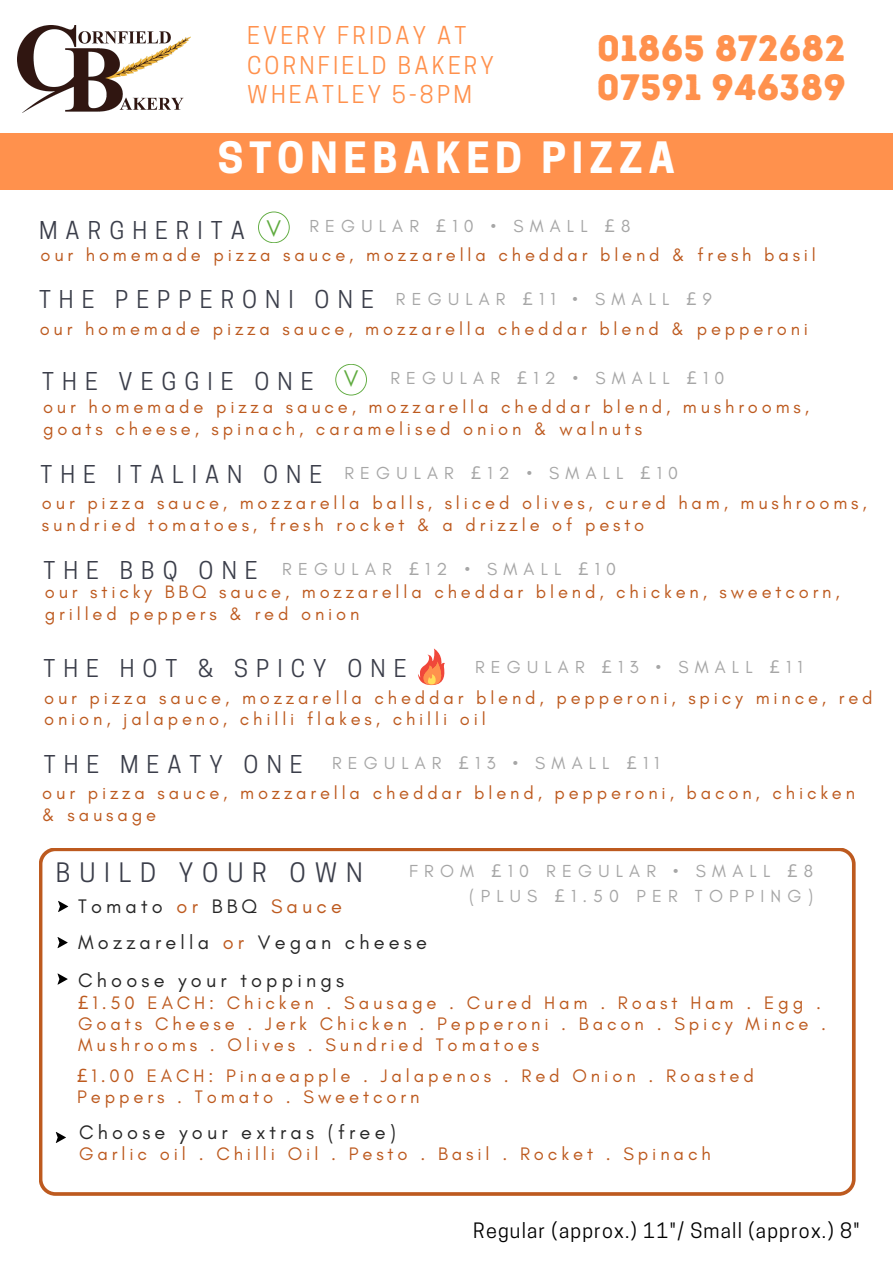
<style>
.page{position:relative;width:893px;height:1264px;background:#fff}
.page>*{position:absolute;margin:0;border:0;box-sizing:border-box;transform-origin:0 0}
.t1{font:700 40.5px "Cooper Hewitt";letter-spacing:.14em;color:#fff}
.t2{font:36.6px "Intro Rust Base";color:#ff914d}
.t3{font:25.2px "Cooper Hewitt";letter-spacing:.35em;color:#3b3e4a}
.t4{font:23.1px "Cooper Hewitt";letter-spacing:.35em;color:#3b3e4a}
.t5{font:23.1px/29.2px "Cooper Hewitt";letter-spacing:.14em;color:#ff914d}
.t6{font:23.1px "Glacial Indifference";color:#5fab3f}
.t7{font:19.95px "Glacial Indifference";letter-spacing:.21em;color:#262626}
.t8{font:19.95px "Cooper Hewitt";letter-spacing:.06em;color:#000}
.t9{font:18.45px/21.3px "Glacial Indifference";letter-spacing:.21em;color:#bd5a1f}
.t10{font:18.3px/21.8px "Glacial Indifference";letter-spacing:.21em;color:#bd5a1f}
.t11{font:17.7px/24.8px "Glacial Indifference";letter-spacing:.35em;color:#a6a6a6;text-align:right}
.s1{font-family:"Noto Sans"}
.s2{color:#bd5a1f}
</style>
<div class="page">
<img style="left:17px;top:26px;width:173px;height:86px">
<svg style="left:335px;top:364px;width:32px;height:31px"></svg>
<svg style="left:258px;top:211px;width:32px;height:32px"></svg>
<div style="left:0;top:133px;width:892px;height:57px;background:#ff914d"></div>
<svg style="left:418px;top:648px;width:27px;height:37px"></svg>
<svg style="left:39px;top:848px;width:816px;height:347px"></svg>
<svg style="left:58px;top:900px;width:10px;height:12px"></svg>
<svg style="left:58px;top:937px;width:10px;height:11px"></svg>
<svg style="left:58px;top:973px;width:10px;height:11px"></svg>
<svg style="left:56px;top:1131px;width:10px;height:12px"></svg>
<p class="t5" style="left:247px;top:24px;width:248px">EVERY FRIDAY AT<br>CORNFIELD BAKERY<br>WHEATLEY 5-8PM</p>
<p class="t2" style="left:596px;top:26px;width:250px">01865 872682</p>
<p class="t2" style="left:596px;top:65px;width:251px">07591 946389</p>
<p class="t1" style="left:218px;top:143px;width:458px">STONEBAKED PIZZA</p>
<p class="t4" style="left:39px;top:221px;width:207px">MARGHERITA</p>
<p class="t6" style="left:266px;top:214px;width:16px">V</p>
<p class="t11" style="left:309px;top:213px;width:322px">REGULAR <span class="s1">£</span>10 • SMALL <span class="s1">£</span>8</p>
<p class="t10" style="left:40px;top:244px;width:777px">our homemade pizza sauce, mozzarella cheddar blend &amp; fresh basil</p>
<p class="t4" style="left:39px;top:291px;width:336px">THE PEPPERONI ONE</p>
<p class="t10" style="left:40px;top:318px;width:769px">our homemade pizza sauce, mozzarella cheddar blend &amp; pepperoni</p>
<p class="t11" style="left:396px;top:286px;width:317px">REGULAR <span class="s1">£</span>11 • SMALL <span class="s1">£</span>9</p>
<p class="t4" style="left:42px;top:373px;width:272px">THE VEGGIE ONE</p>
<p class="t6" style="left:344px;top:364px;width:16px">V</p>
<p class="t10" style="left:43px;top:396px;width:767px">our homemade pizza sauce, mozzarella cheddar blend, mushrooms, goats cheese, spinach, caramelised onion &amp; walnuts</p>
<p class="t11" style="left:390px;top:365px;width:335px">REGULAR <span class="s1">£</span>12 • SMALL <span class="s1">£</span>10</p>
<p class="t4" style="left:40px;top:465px;width:283px">THE ITALIAN ONE</p>
<p class="t11" style="left:344px;top:460px;width:335px">REGULAR <span class="s1">£</span>12 • SMALL <span class="s1">£</span>10</p>
<p class="t10" style="left:42px;top:492px;width:826px">our pizza sauce, mozzarella balls, sliced olives, cured ham, mushrooms, sundried tomatoes, fresh rocket &amp; a drizzle of pesto</p>
<p class="t4" style="left:43px;top:561px;width:216px">THE BBQ ONE</p>
<p class="t11" style="left:282px;top:556px;width:335px">REGULAR <span class="s1">£</span>12 • SMALL <span class="s1">£</span>10</p>
<p class="t10" style="left:45px;top:580px;width:796px">our sticky BBQ sauce, mozzarella cheddar blend, chicken, sweetcorn, grilled peppers &amp; red onion</p>
<p class="t4" style="left:43px;top:659px;width:364px">THE HOT &amp; SPICY ONE</p>
<p class="t11" style="left:475px;top:654px;width:329px">REGULAR <span class="s1">£</span>13 • SMALL <span class="s1">£</span>11</p>
<p class="t10" style="left:44px;top:686px;width:829px">our pizza sauce, mozzarella cheddar blend, pepperoni, spicy mince, red onion, jalapeno, chilli flakes, chilli oil</p>
<p class="t4" style="left:44px;top:755px;width:260px">THE MEATY ONE</p>
<p class="t11" style="left:332px;top:750px;width:329px">REGULAR <span class="s1">£</span>13 • SMALL <span class="s1">£</span>11</p>
<p class="t10" style="left:42px;top:782px;width:814px">our pizza sauce, mozzarella cheddar blend, pepperoni, bacon, chicken &amp; sausage</p>
<p class="t3" style="left:56px;top:863px;width:308px">BUILD YOUR OWN</p>
<p class="t11" style="left:409px;top:858px;width:405px">FROM <span class="s1">£</span>10 REGULAR • SMALL <span class="s1">£</span>8 (PLUS <span class="s1">£</span>1.50 PER TOPPING)</p>
<p class="t7" style="left:78px;top:893px;width:265px">Tomato <span class="s2">or</span> BBQ <span class="s2">Sauce</span></p>
<p class="t7" style="left:78px;top:930px;width:350px">Mozzarella <span class="s2">or</span> Vegan cheese</p>
<p class="t7" style="left:78px;top:968px;width:267px">Choose your toppings</p>
<p class="t9" style="left:78px;top:991px;width:749px"><span class="s1">£</span>1.50 EACH: Chicken . Sausage . Cured Ham . Roast Ham . Egg .<br>Goats Cheese . Jerk Chicken . Pepperoni . Bacon . Spicy Mince .<br>Mushrooms . Olives . Sundried Tomatoes</p>
<p class="t9" style="left:77px;top:1064px;width:678px"><span class="s1">£</span>1.00 EACH: Pinaeapple . Jalapenos . Red Onion . Roasted<br>Peppers . Tomato . Sweetcorn</p>
<p class="t7" style="left:79px;top:1120px;width:318px">Choose your extras (free)</p>
<p class="t9" style="left:79px;top:1143px;width:633px">Garlic oil . Chilli Oil . Pesto . Basil . Rocket . Spinach</p>
<p class="t8" style="left:473px;top:1222px;width:388px">Regular (approx.) 11"/ Small (approx.) 8"</p>
</div>
